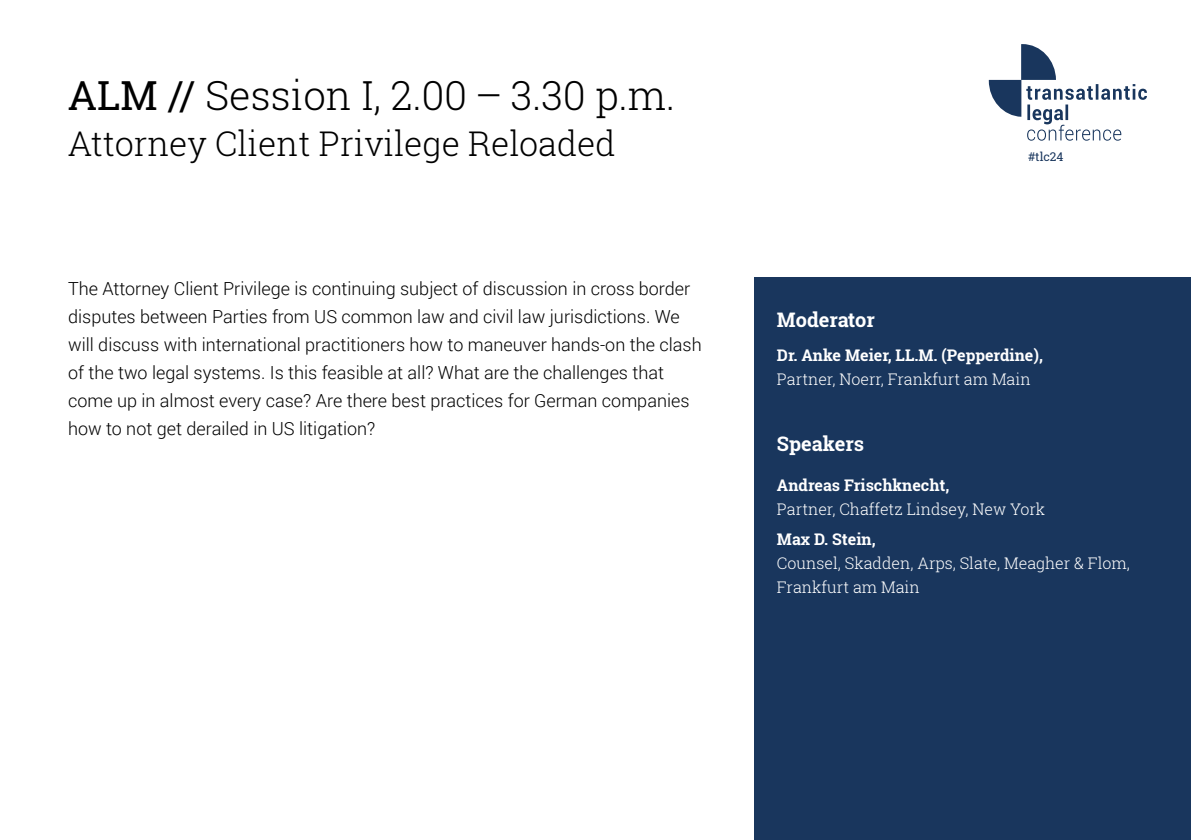
<style>
.page{position:relative;width:1191px;height:840px;background:#fff}
.page>*{position:absolute;margin:0;border:0;box-sizing:border-box;transform-origin:0 0}
.t1{font:300 40px "Roboto Slab";color:#000}
.t2{font:300 34px "Roboto Slab";color:#000}
.t3{font:700 20px "Roboto Slab";color:#fff}
.t4{font:300 18px/28px "Roboto";color:#000}
.t5{font:300 16px/24px "Roboto Slab";color:#fff}
.t6{font:700 16px "Roboto Slab";color:#fff}
.t7{font:12px "Roboto Slab";color:#19365d}
.s1{font-weight:400}
</style>
<div class="page">
<svg style="left:988px;top:44px;width:159px;height:97px"></svg>
<div style="left:754px;top:278px;width:437px;height:561px;background:#19365d"></div>
<h1 class="t1" style="left:68px;top:68px;width:609px"><span class="s1">ALM //</span> Session I, 2.00 – 3.30 p.m.</h1>
<h2 class="t2" style="left:68px;top:120px;width:549px">Attorney Client Privilege Reloaded</h2>
<p class="t4" style="left:68px;top:274px;width:635px">The Attorney Client Privilege is continuing subject of discussion in cross border disputes between Parties from US common law and civil law jurisdictions. We will discuss with international practitioners how to maneuver hands-on the clash of the two legal systems. Is this feasible at all? What are the challenges that come up in almost every case? Are there best practices for German companies how to not get derailed in US litigation?</p>
<p class="t7" style="left:1028px;top:148px;width:37px">#tlc24</p>
<p class="t3" style="left:777px;top:306px;width:99px">Moderator</p>
<p class="t6" style="left:777px;top:344px;width:267px">Dr. Anke Meier, LL.M. (Pepperdine),</p>
<p class="t5" style="left:777px;top:367px;width:255px">Partner, Noerr, Frankfurt am Main</p>
<p class="t3" style="left:777px;top:430px;width:89px">Speakers</p>
<p class="t6" style="left:777px;top:474px;width:174px">Andreas Frischknecht,</p>
<p class="t5" style="left:777px;top:496px;width:270px">Partner, Chaffetz Lindsey, New York</p>
<p class="t6" style="left:777px;top:527px;width:100px">Max D. Stein,</p>
<p class="t5" style="left:777px;top:550px;width:354px">Counsel, Skadden, Arps, Slate, Meagher &amp; Flom,<br>Frankfurt am Main</p>
</div>
